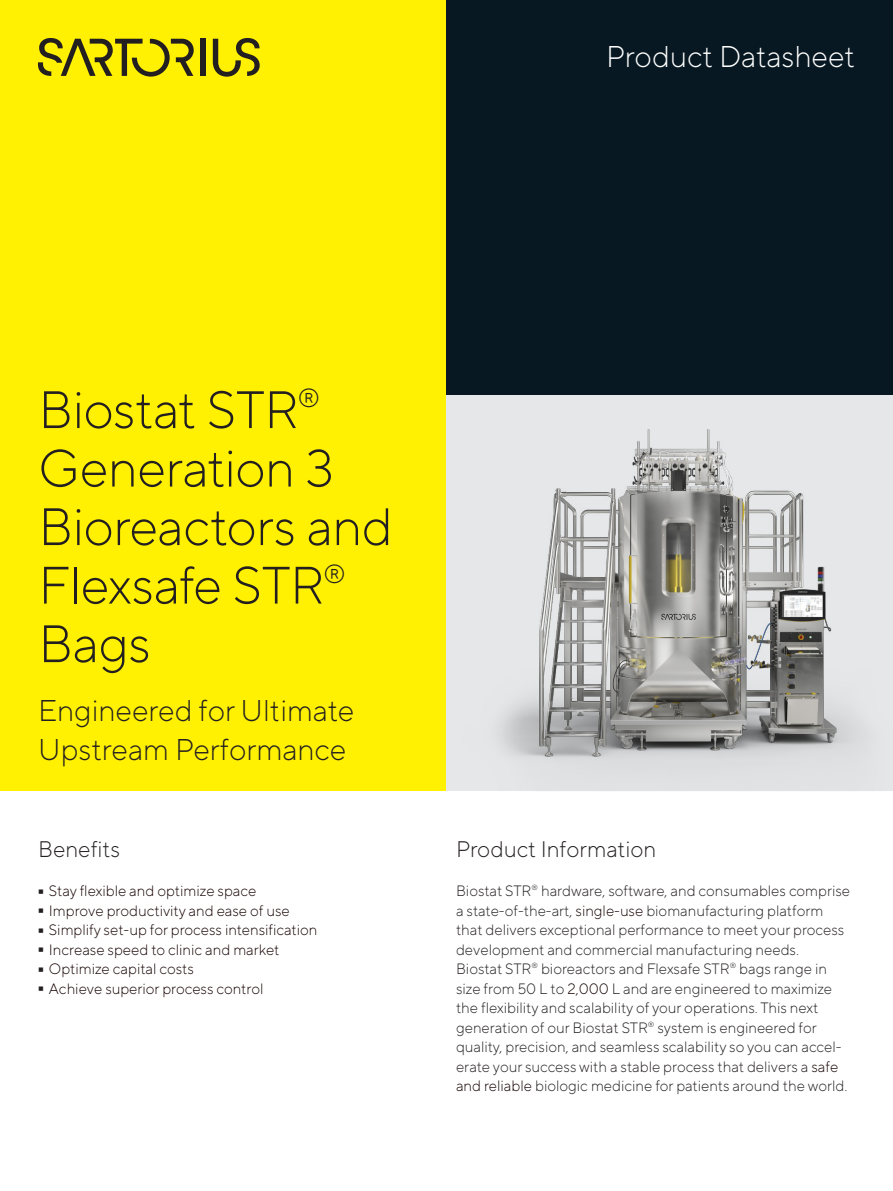
<style>
.page{position:relative;width:893px;height:1191px;background:#fff}
.page>*{position:absolute;margin:0;border:0;box-sizing:border-box;transform-origin:0 0}
.t1{font:300 95.25px "TT Norms Pro";color:#231f20;scale:.16 1}
.t2{font:300 52.5px/58.5px "TT Norms Pro";letter-spacing:-.01em;color:#231f20}
.t3{font:300 30px/39px "TT Norms Pro";color:#231f20}
.t4{font:300 30px "TT Norms Pro";color:#fff}
.t5{font:300 22.5px "TT Norms Pro";color:#231f20}
.t6{font:300 15px/19.5px "TT Norms Pro";color:#231f20}
.t7{font:300 15px "TT Norms Pro";color:#150000}
.s1{color:#150000}
</style>
<div class="page">
<div style="left:0;top:0;width:446px;height:791px;background:#fff101"></div>
<div style="left:446px;top:0;width:447px;height:395px;background:#071822"></div>
<div style="left:200px;top:39px;width:5px;height:37px;background:#231f20"></div>
<svg style="left:213px;top:38px;width:47px;height:39px"></svg>
<svg style="left:38px;top:38px;width:156px;height:39px"></svg>
<img style="left:446px;top:395px;width:447px;height:396px">
<h3 class="t4" style="left:606px;top:35px;width:250px">Product Datasheet</h3>
<h2 class="t2" style="left:38px;top:376px;width:356px">Biostat STR<sup>®<br></sup>Generation 3<br>Bioreactors and<br>Flexsafe STR<sup>®<br></sup>Bags</h2>
<h3 class="t3" style="left:38px;top:688px;width:318px">Engineered for Ultimate<br>Upstream Performance</h3>
<h3 class="t5" style="left:38px;top:833px;width:83px">Benefits</h3>
<h1 class="t1" style="left:38px;top:817px;width:38px">-</h1>
<p class="t7" style="left:49px;top:880px;width:209px">Stay flexible and optimize space</p>
<h1 class="t1" style="left:38px;top:837px;width:38px">-</h1>
<p class="t7" style="left:49px;top:899px;width:242px">Improve productivity and ease of use</p>
<h1 class="t1" style="left:38px;top:856px;width:38px">-</h1>
<p class="t7" style="left:49px;top:919px;width:270px">Simplify set-up for process intensification</p>
<h1 class="t1" style="left:38px;top:876px;width:38px">-</h1>
<p class="t7" style="left:49px;top:938px;width:232px">Increase speed to clinic and market</p>
<h1 class="t1" style="left:38px;top:895px;width:38px">-</h1>
<p class="t7" style="left:49px;top:958px;width:146px">Optimize capital costs</p>
<h1 class="t1" style="left:38px;top:915px;width:38px">-</h1>
<p class="t7" style="left:49px;top:977px;width:216px">Achieve superior process control</p>
<h3 class="t5" style="left:456px;top:833px;width:202px">Product Information</h3>
<p class="t6" style="left:456px;top:880px;width:396px">Biostat STR<sup>®</sup> hardware, software, and consumables comprise a state-of-the-art, <span class="s1">single-use</span> biomanufacturing platform that delivers exceptional performance to meet your process development and commercial manufacturing needs.<br>Biostat STR<sup>®</sup> bioreactors and Flexsafe STR<sup>®</sup> bags range in size from 50 L to <span class="s1">2,000</span> L and are engineered to maximize the flexibility and scalability of your operations. This next generation of our Biostat STR<sup>®</sup> system is engineered for quality, precision, and seamless scalability so you can accel&shy;erate your success with a stable process that delivers a <span class="s1">safe and reliable</span> biologic medicine for patients around the world.</p>
</div>
